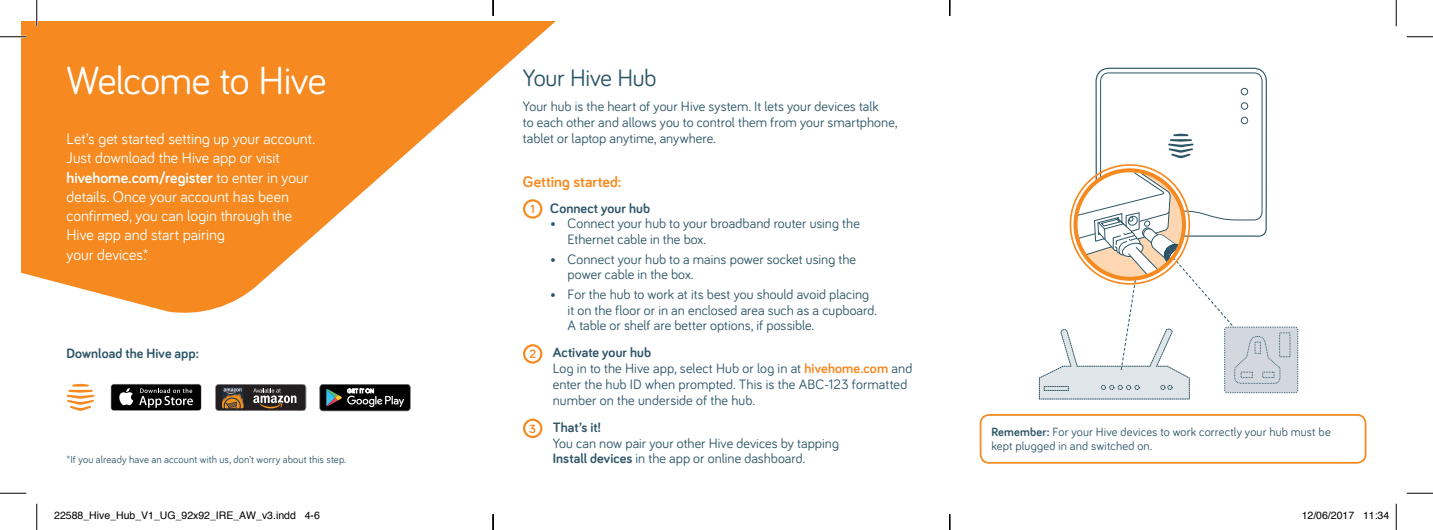
<style>
.page{position:relative;width:1433px;height:530px;background:#fff}
.page>*{position:absolute;margin:0;border:0;box-sizing:border-box;transform-origin:0 0}
.t1{font:40.25px "Bariol";letter-spacing:-.02em;color:#fff}
.t2{font:24.5px "Bariol";letter-spacing:-.015em;color:#2d5567}
.t3{font:15.75px/19.2px "Bariol";color:#fff}
.t4{font:700 15.75px "Bariol";letter-spacing:.005em;color:#f6891f}
.t5{font:14px/15.8px "Bariol";letter-spacing:.005em;color:#2d5567}
.t6{font:700 14px "Bariol";letter-spacing:.01em;color:#2d5567}
.t7{font:12.25px/14px "Bariol";letter-spacing:.015em;color:#2d5567}
.t8{font:10.5px "Helvetica";color:#000}
.t9{font:10.5px "Bariol";letter-spacing:.01em;color:#2d5567}
.s1{font-weight:700}
.s2{font-size:12.25px;color:#f6891f}
.s3{font-weight:700;font-size:12.25px;color:#f6891f}
.s4{font-weight:700;color:#f6891f}
</style>
<div class="page">
<svg style="left:22px;top:22px;width:533px;height:291px;fill:#f6891f"></svg>
<div style="left:523px;top:199px;width:19px;height:20px;border:2px solid #f6891f;border-radius:50%"></div>
<div style="left:523px;top:344px;width:19px;height:20px;border:2px solid #f6891f;border-radius:50%"></div>
<div style="left:523px;top:419px;width:19px;height:19px;border:2px solid #f6891f;border-radius:50%"></div>
<div style="left:1224px;top:327px;width:73px;height:66px;background:#d3d8de;border-radius:3px"></div>
<div style="left:1224px;top:327px;width:74px;height:66px;border:1px dashed #2d5567;border-radius:3px"></div>
<div style="left:979px;top:414px;width:387px;height:50px;border:2px solid #f6891f;border-radius:9px"></div>
<svg style="left:1038px;top:67px;width:242px;height:333px"></svg>
<div style="left:1073px;top:168px;width:113px;height:113px;border:4px solid #f6891f;border-radius:50%"></div>
<div style="left:111px;top:384px;width:91px;height:27px;background:#9f9fa2;border-radius:3px"></div>
<div style="left:111px;top:384px;width:90px;height:26px;background:#000001;border-radius:3px"></div>
<svg style="left:119px;top:388px;width:14px;height:17px"></svg>
<svg style="left:139px;top:388px;width:54px;height:20px"></svg>
<svg style="left:215px;top:384px;width:91px;height:27px;background:#554b44"></svg>
<svg style="left:319px;top:386px;width:92px;height:24px"></svg>
<svg style="left:320px;top:384px;width:90px;height:27px;background:#2c302f"></svg>
<svg style="left:67px;top:384px;width:28px;height:27px"></svg>
<hr style="left:0;top:36px;width:26px;height:2px;background:#fff">
<hr style="left:36px;top:0;width:2px;height:26px;background:#fff">
<svg style="left:0;top:36px;width:26px;height:1px"></svg>
<svg style="left:1406px;top:36px;width:27px;height:1px"></svg>
<svg style="left:0;top:493px;width:26px;height:1px"></svg>
<svg style="left:1406px;top:493px;width:27px;height:1px"></svg>
<svg style="left:36px;top:0;width:1px;height:26px"></svg>
<svg style="left:36px;top:504px;width:1px;height:26px"></svg>
<svg style="left:1396px;top:0;width:1px;height:26px"></svg>
<svg style="left:1396px;top:504px;width:1px;height:26px"></svg>
<svg style="left:492px;top:0;width:2px;height:16px"></svg>
<svg style="left:492px;top:514px;width:2px;height:16px"></svg>
<svg style="left:949px;top:0;width:1px;height:16px"></svg>
<svg style="left:949px;top:514px;width:1px;height:16px"></svg>
<h1 class="t1" style="left:67px;top:53px;width:261px">Welcome to Hive</h1>
<p class="t3" style="left:66px;top:129px;width:250px">Let’s get started setting up your account.<br>Just download the Hive app or visit <span class="s1">hivehome.com/register</span> to enter in your details. Once your account has been confirmed, you can login through the<br>Hive app and start pairing<br>your devices*.</p>
<p class="t6" style="left:67px;top:344px;width:134px">Download the Hive app:</p>
<p class="t9" style="left:67px;top:453px;width:281px">*If you already have an account with us, don’t worry about this step.</p>
<h2 class="t2" style="left:523px;top:61px;width:135px">Your Hive Hub</h2>
<p class="t5" style="left:523px;top:98px;width:376px">Your hub is the heart of your Hive system. It lets your devices talk<br>to each other and allows you to control them from your smartphone, tablet or laptop anytime, anywhere.</p>
<p class="t4" style="left:523px;top:171px;width:100px">Getting started:</p>
<p class="t6" style="left:530px;top:198px;width:121px"><span class="s2">1</span> Connect your hub</p>
<p class="t5" style="left:568px;top:215px;width:294px;text-indent:-17px">• Connect your hub to your broadband router using the<br>Ethernet cable in the box.</p>
<p class="t5" style="left:568px;top:250px;width:290px;text-indent:-17px">• Connect your hub to a mains power socket using the power cable in the box.</p>
<p class="t5" style="left:568px;top:286px;width:311px;text-indent:-17px">• For the hub to work at its best you should avoid placing it on the floor or in an enclosed area such as a cupboard.<br>A table or shelf are better options, if possible.</p>
<p class="t5" style="left:553px;top:344px;width:361px;text-indent:-23px"><span class="s3">2</span> <span class="s1">Activate your hub<br></span>Log in to the Hive app, select Hub or log in at <span class="s4">hivehome.com</span> and enter the hub ID when prompted. This is the ABC-123 formatted number on the underside of the hub.</p>
<p class="t5" style="left:553px;top:419px;width:288px;text-indent:-23px"><span class="s3">3</span> <span class="s1">That’s it!<br></span>You can now pair your other Hive devices by tapping<br><span class="s1">Install devices</span> in the app or online dashboard.</p>
<p class="t7" style="left:991px;top:424px;width:341px"><span class="s1">Remember:</span> For your Hive devices to work correctly your hub must be kept plugged in and switched on.</p>
<p class="t8" style="left:54px;top:508px;width:267px">22588_Hive_Hub_V1_UG_92x92_IRE_AW_v3.indd 4-6</p>
<p class="t8" style="left:1301px;top:508px;width:89px">12/06/2017 11:34</p>
</div>
